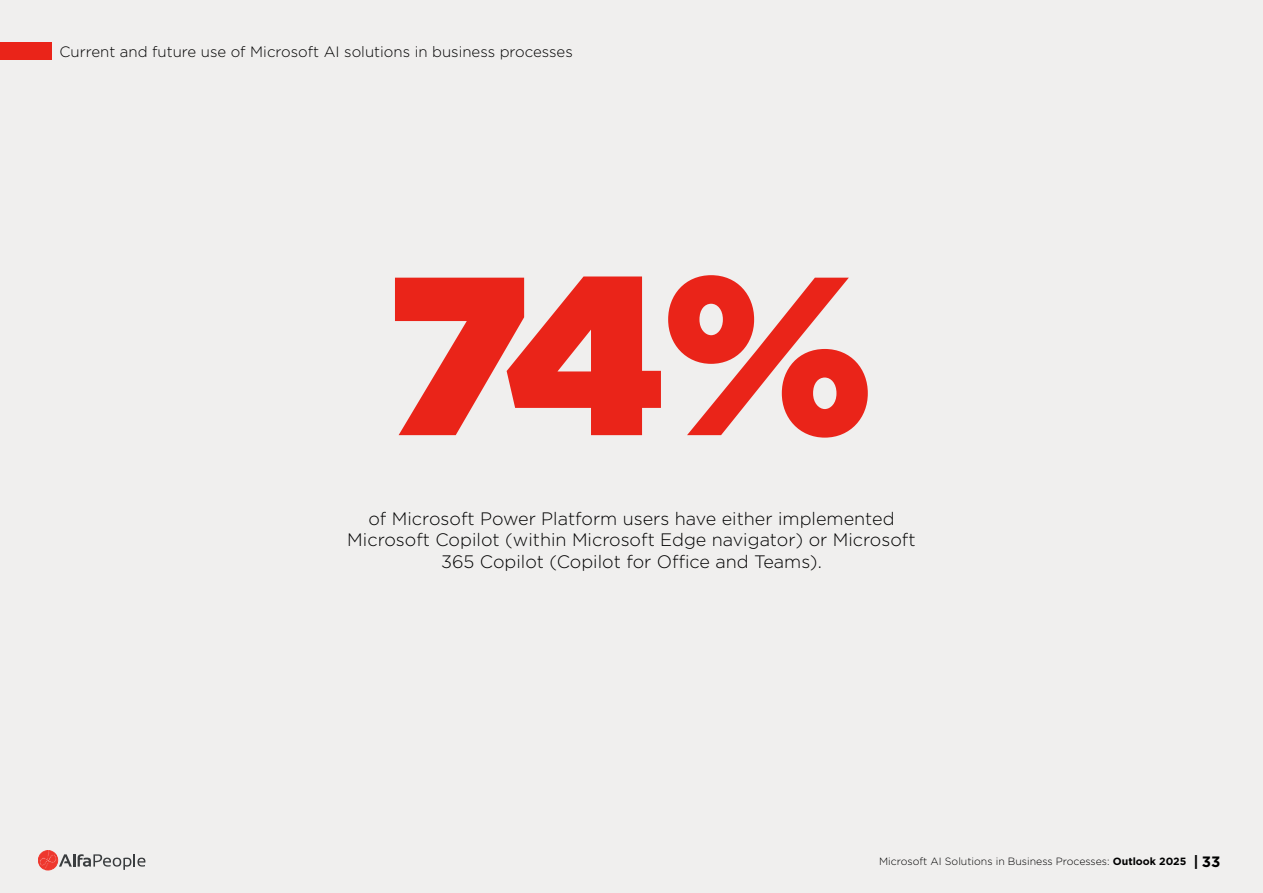
<style>
.page{position:relative;width:1263px;height:893px;background:#f0efee}
.page>*{position:absolute;margin:0;border:0;box-sizing:border-box;transform-origin:0 0}
.t1{font:900 225px "Gotham";color:#ea2419}
.t2{font:300 18px/21.6px "Gotham";color:#000;text-align:center}
.t3{font:300 15px "Gotham";color:#000}
.t4{font:300 10.5px "Gotham";color:#000}
.s1{font-weight:700}
.s2{font-weight:700;font-size:15px}
</style>
<div class="page">
<svg style="left:38px;top:850px;width:107px;height:20px"></svg>
<div style="left:0;top:43px;width:51px;height:17px;background:#ea2419"></div>
<p class="t3" style="left:60px;top:42px;width:515px">Current and future use of Microsoft AI solutions in business processes</p>
<h1 class="t1" style="left:390px;top:194px;width:485px">74%</h1>
<p class="t2" style="left:347px;top:507px;width:570px">of Microsoft Power Platform users have either implemented<br>Microsoft Copilot (within Microsoft Edge navigator) or Microsoft<br>365 Copilot (Copilot for Office and Teams).</p>
<p class="t4" style="left:879px;top:855px;width:343px">Microsoft AI Solutions in Business Processes: <span class="s1">Outlook 2025</span> <span class="s2">| 33</span></p>
</div>
